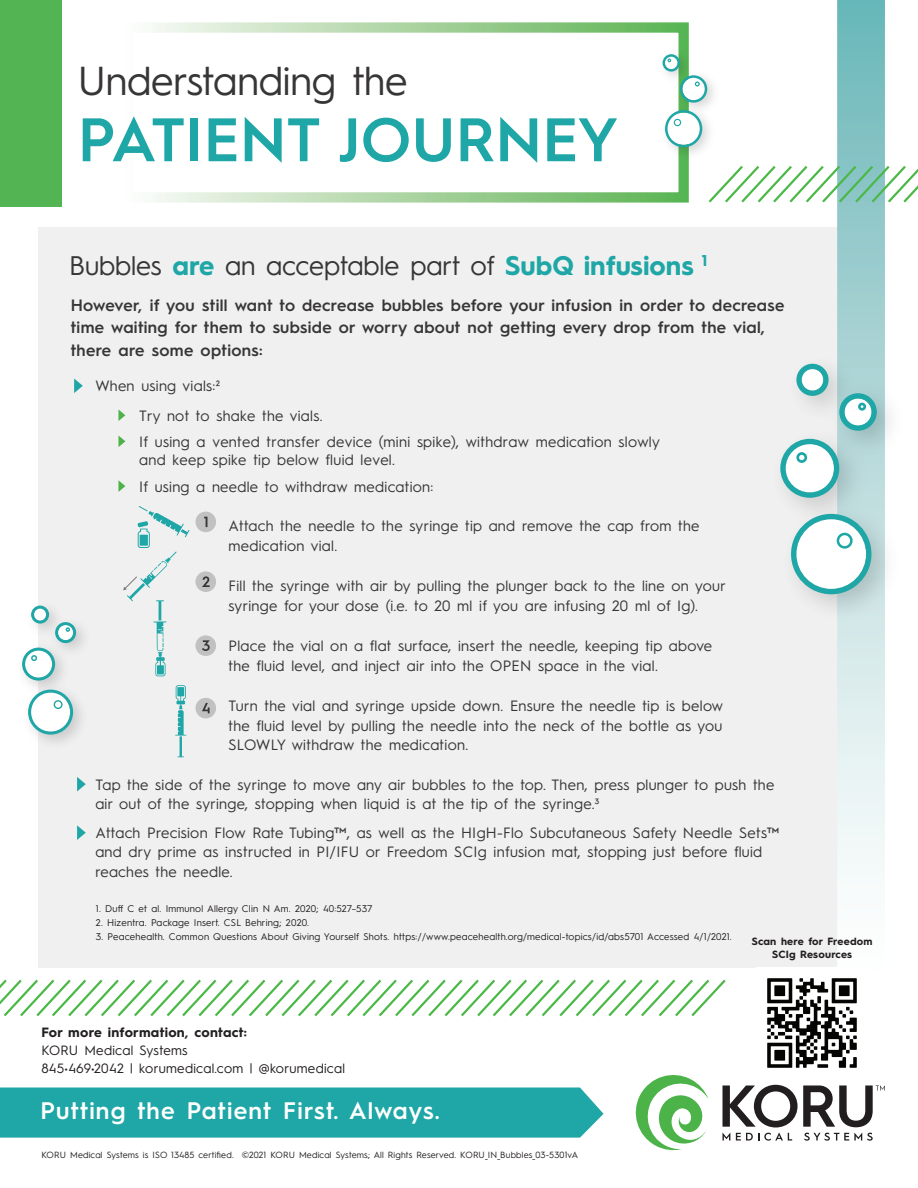
<style>
.page{position:relative;width:918px;height:1188px;background:#fff}
.page>*{position:absolute;margin:0;border:0;box-sizing:border-box;transform-origin:0 0}
.t1{font:600 61.5px "Hurme Geometric Sans 1";letter-spacing:.01em;color:#1fa6a6}
.t2{font:40.5px "Hurme Geometric Sans 1";letter-spacing:-.005em;color:#373536}
.t3{font:27px "Hurme Geometric Sans 1";letter-spacing:-.005em;color:#373536}
.t4{font:600 24px "Hurme Geometric Sans 1";letter-spacing:.05em;color:#fff}
.t5{font:600 16.5px/22.5px "Hurme Geometric Sans 1";letter-spacing:.02em;color:#373536}
.t6{font:15px/19.5px "Hurme Geometric Sans 1";letter-spacing:.02em;color:#373536}
.t7{font:13.5px/18px "Hurme Geometric Sans 1";letter-spacing:.02em;color:#231f20}
.t8{font:700 13.5px "Hurme Geometric Sans 1";letter-spacing:.02em;color:#231f20}
.t9{font:700 10.5px/13.5px "Hurme Geometric Sans 1";letter-spacing:.02em;color:#231f20;text-align:center}
.t10{font:9.75px "Hurme Geometric Sans 1";letter-spacing:.02em;color:#231f20}
.t11{font:9px "Hurme Geometric Sans 1";letter-spacing:.02em;color:#231f20}
.s1{font-weight:700;color:#1fa6a6}
</style>
<div class="page">
<div style="left:123px;top:22px;width:566px;height:181px;border:10px solid #fff"></div>
<div style="left:0;top:0;width:61px;height:207px;background:#52b452"></div>
<div style="left:39px;top:227px;width:829px;height:741px;background:#f0f0f0"></div>
<svg style="left:837px;top:0;width:48px;height:968px"></svg>
<svg style="left:636px;top:1075px;width:72px;height:75px"></svg>
<svg style="left:723px;top:1085px;width:162px;height:56px"></svg>
<svg style="left:74px;top:379px;width:9px;height:14px"></svg>
<svg style="left:77px;top:825px;width:9px;height:15px"></svg>
<svg style="left:77px;top:777px;width:9px;height:14px"></svg>
<svg style="left:118px;top:435px;width:7px;height:12px"></svg>
<svg style="left:118px;top:409px;width:7px;height:12px"></svg>
<svg style="left:118px;top:480px;width:7px;height:12px"></svg>
<svg style="left:0;top:979px;width:726px;height:38px"></svg>
<svg style="left:708px;top:163px;width:210px;height:42px"></svg>
<img style="left:808px;top:344px;width:82px;height:288px">
<svg style="left:780px;top:364px;width:97px;height:230px"></svg>
<img style="left:38px;top:594px;width:46px;height:161px">
<svg style="left:22px;top:606px;width:54px;height:129px"></svg>
<img style="left:662px;top:45px;width:63px;height:120px">
<svg style="left:663px;top:54px;width:44px;height:93px"></svg>
<div style="left:0;top:1088px;width:604px;height:50px;background:#1fa6a6"></div>
<svg style="left:195px;top:512px;width:21px;height:20px"></svg>
<svg style="left:204px;top:517px;width:3px;height:10px"></svg>
<div style="left:195px;top:571px;width:21px;height:21px;background:#c2c1c2;border-radius:50%"></div>
<svg style="left:202px;top:576px;width:8px;height:11px"></svg>
<div style="left:195px;top:635px;width:21px;height:21px;background:#c2c1c2;border-radius:50%"></div>
<svg style="left:202px;top:640px;width:8px;height:11px"></svg>
<svg style="left:175px;top:685px;width:11px;height:72px"></svg>
<div style="left:195px;top:698px;width:21px;height:20px;background:#c2c1c2;border-radius:50%"></div>
<svg style="left:202px;top:703px;width:8px;height:10px"></svg>
<svg style="left:123px;top:506px;width:66px;height:170px"></svg>
<img style="left:767px;top:978px;width:90px;height:90px">
<h2 class="t2" style="left:78px;top:53px;width:331px">Understanding the</h2>
<h1 class="t1" style="left:78px;top:97px;width:542px">PATIENT JOURNEY</h1>
<h3 class="t3" style="left:69px;top:246px;width:640px">Bubbles <span class="s1">are</span> an acceptable part of <span class="s1">SubQ infusions</span> <sup>1</sup></h3>
<p class="t5" style="left:71px;top:293px;width:715px">However, if you still want to decrease bubbles before your infusion in order to decrease time waiting for them to subside or worry about not getting every drop from the vial, there are some options:</p>
<p class="t6" style="left:95px;top:375px;width:126px">When using vials:²</p>
<p class="t6" style="left:139px;top:402px;width:522px;line-height:25.5px">Try not to shake the vials.<br>If using a vented transfer device (mini spike), withdraw medication slowly</p>
<p class="t6" style="left:139px;top:446px;width:296px;line-height:26.4px">and keep spike tip below fluid level.<br>If using a needle to withdraw medication:</p>
<p class="t6" style="left:229px;top:515px;width:473px">Attach the needle to the syringe tip and remove the cap from the medication vial.</p>
<p class="t6" style="left:229px;top:575px;width:499px">Fill the syringe with air by pulling the plunger back to the line on your syringe for your dose (i.e. to 20 ml if you are infusing 20 ml of Ig).</p>
<p class="t6" style="left:229px;top:635px;width:485px">Place the vial on a flat surface, insert the needle, keeping tip above the fluid level, and inject air into the OPEN space in the vial.</p>
<p class="t6" style="left:229px;top:695px;width:496px;text-align:justify">Turn the vial and syringe upside down. Ensure the needle tip is below the fluid level by pulling the needle into the neck of the bottle as you SLOWLY withdraw the medication.</p>
<p class="t6" style="left:95px;top:774px;width:681px">Tap the side of the syringe to move any air bubbles to the top. Then, press plunger to push the air out of the syringe, stopping when liquid is at the tip of the syringe.³</p>
<p class="t6" style="left:95px;top:822px;width:685px">Attach Precision Flow Rate Tubing™, as well as the HIgH-Flo Subcutaneous Safety Needle Sets™ and dry prime as instructed in PI/IFU or Freedom SCIg infusion mat, stopping just before fluid reaches the needle.</p>
<p class="t10" style="left:96px;top:902px;width:278px">1. Duff C et al. Immunol Allergy Clin N Am. 2020; 40:527–537</p>
<p class="t10" style="left:96px;top:916px;width:214px">2. Hizentra. Package Insert. CSL Behring; 2020.</p>
<p class="t10" style="left:96px;top:930px;width:637px">3. Peacehealth. Common Questions About Giving Yourself Shots. https://www.peacehealth.org/medical-topics/id/abs5701 Accessed 4/1/2021.</p>
<p class="t9" style="left:752px;top:934px;width:122px">Scan here for Freedom<br>SCIg Resources</p>
<p class="t8" style="left:41px;top:1023px;width:207px">For more information, contact:</p>
<p class="t7" style="left:41px;top:1040px;width:305px">KORU Medical Systems<br>845•469•2042 | korumedical.com | @korumedical</p>
<h3 class="t4" style="left:41px;top:1094px;width:401px">Putting the Patient First. Always.</h3>
<p class="t11" style="left:41px;top:1148px;width:538px">KORU Medical Systems is ISO 13485 certified. ©2021 KORU Medical Systems; All Rights Reserved. KORU_IN_Bubbles_03-5301vA</p>
</div>
